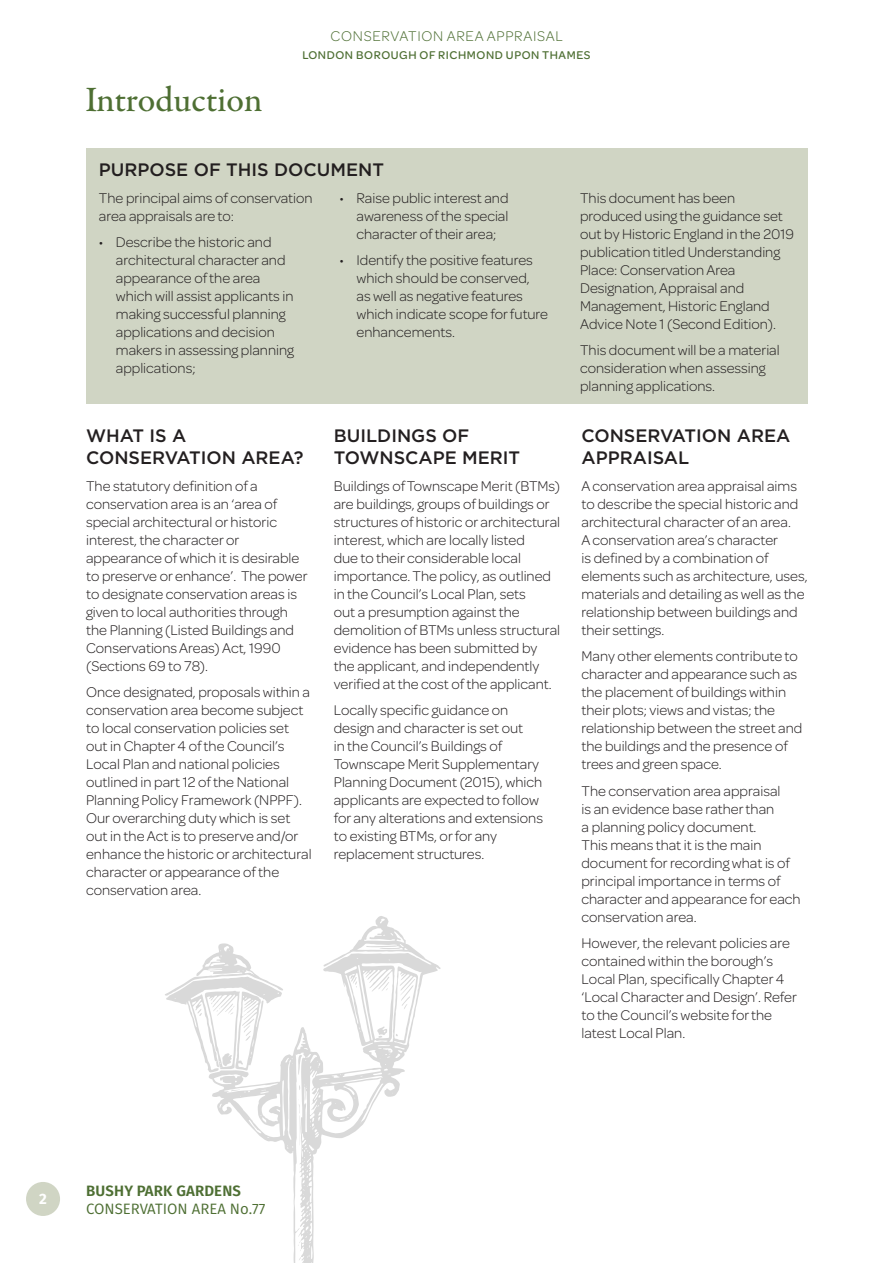
<style>
.page{position:relative;width:893px;height:1263px;background:#fff}
.page>*{position:absolute;margin:0;border:0;box-sizing:border-box;transform-origin:0 0}
.t1{font:500 36px "Garamond Premr Pro";letter-spacing:-.005em;color:#4e6f33}
.H2_Span{font:500 18px/21.6px "Gotham";color:#231f20}
.P1{font:300 15px/18px "Omnes";color:#231f20}
.t2{font:300 15px "Omnes";letter-spacing:.05em;color:#4e6f33}
.t3{font:15px "Fira Sans";color:#4e6f33}
.t4{font:600 15px "Fira Sans";letter-spacing:.01em;color:#4e6f33}
.t5{font:700 15px "Fira Sans";color:#fff}
.t6{font:500 12px "Omnes";letter-spacing:.05em;color:#4e6f33}
</style>
<div class="page">
<div style="left:26px;top:1182px;width:34px;height:34px;background:#d0d5c4;border-radius:50%"></div>
<div style="left:86px;top:149px;width:722px;height:255px;background:#d0d5c4"></div>
<svg style="left:209px;top:916px;width:232px;height:347px"></svg>
<svg style="left:298px;top:1055px;width:4px;height:20px"></svg>
<svg style="left:298px;top:1241px;width:3px;height:10px"></svg>
<svg style="left:298px;top:1099px;width:3px;height:46px"></svg>
<svg style="left:377px;top:1026px;width:10px;height:12px"></svg>
<svg style="left:378px;top:977px;width:11px;height:14px"></svg>
<svg style="left:400px;top:979px;width:15px;height:30px"></svg>
<svg style="left:353px;top:977px;width:4px;height:10px"></svg>
<svg style="left:231px;top:1089px;width:9px;height:2px"></svg>
<svg style="left:165px;top:943px;width:118px;height:129px"></svg>
<h1 class="t1" style="left:85px;top:78px;width:179px">Introduction</h1>
<p class="t2" style="left:330px;top:26px;width:234px">CONSERVATION AREA APPRAISAL</p>
<p class="t6" style="left:302px;top:46px;width:290px">LONDON BOROUGH OF RICHMOND UPON THAMES</p>
<p class="H2_Span" style="left:99px;top:159px;width:287px">PURPOSE OF THIS DOCUMENT</p>
<p class="P1" style="left:99px;top:188px;width:215px">The principal aims of conservation area appraisals are to:</p>
<p class="P1" style="left:116px;top:232px;width:180px;text-indent:-17px">• Describe the historic and architectural character and appearance of the area which will assist applicants in making successful planning applications and decision makers in assessing planning applications;</p>
<p class="P1" style="left:356px;top:188px;width:154px;text-align:justify;text-indent:-17px">• Raise public interest and awareness of the special character of their area;</p>
<p class="P1" style="left:356px;top:250px;width:193px;text-indent:-17px">• Identify the positive features which should be conserved,<br>as well as negative features which indicate scope for future enhancements.</p>
<h2 class="H2_Span" style="left:86px;top:425px;width:219px">WHAT IS A<br>CONSERVATION AREA?</h2>
<p class="P1" style="left:86px;top:476px;width:223px">The statutory definition of a conservation area is an ‘area of special architectural or historic interest, the character or appearance of which it is desirable to preserve or enhance’. The power to designate conservation areas is given to local authorities through the Planning (Listed Buildings and<br>Conservations Areas) Act, 1990 (Sections 69 to 78).</p>
<p class="P1" style="left:86px;top:682px;width:227px">Once designated, proposals within a conservation area become subject to local conservation policies set out in Chapter 4 of the Council’s Local Plan and national policies outlined in part 12 of the National Planning Policy Framework (NPPF).<br>Our overarching duty which is set out in the Act is to preserve and/or enhance the historic or architectural character or appearance of the conservation area.</p>
<h2 class="H2_Span" style="left:334px;top:425px;width:188px">BUILDINGS OF<br>TOWNSCAPE MERIT</h2>
<p class="P1" style="left:334px;top:476px;width:228px">Buildings of Townscape Merit (BTMs) are buildings, groups of buildings or structures of historic or architectural interest, which are locally listed<br>due to their considerable local importance. The policy, as outlined in the Council’s Local Plan, sets<br>out a presumption against the demolition of BTMs unless structural evidence has been submitted by the applicant, and independently verified at the cost of the applicant.</p>
<p class="P1" style="left:334px;top:700px;width:211px">Locally specific guidance on design and character is set out<br>in the Council’s Buildings of<br>Townscape Merit Supplementary<br>Planning Document (2015), which applicants are expected to follow for any alterations and extensions to existing BTMs, or for any replacement structures.</p>
<p class="P1" style="left:580px;top:188px;width:216px">This document has been produced using the guidance set out by Historic England in the 2019 publication titled Understanding<br>Place: Conservation Area<br>Designation, Appraisal and<br>Management, Historic England<br>Advice Note 1 (Second Edition).</p>
<p class="P1" style="left:580px;top:340px;width:201px">This document will be a material consideration when assessing planning applications.</p>
<h2 class="H2_Span" style="left:581px;top:425px;width:210px">CONSERVATION AREA<br>APPRAISAL</h2>
<p class="P1" style="left:581px;top:476px;width:228px">A conservation area appraisal aims to describe the special historic and architectural character of an area.<br>A conservation area’s character<br>is defined by a combination of elements such as architecture, uses, materials and detailing as well as the relationship between buildings and their settings.</p>
<p class="P1" style="left:581px;top:646px;width:222px">Many other elements contribute to character and appearance such as the placement of buildings within their plots; views and vistas; the relationship between the street and the buildings and the presence of trees and green space.</p>
<p class="P1" style="left:581px;top:781px;width:221px">The conservation area appraisal<br>is an evidence base rather than<br>a planning policy document.<br>This means that it is the main document for recording what is of principal importance in terms of character and appearance for each conservation area.</p>
<p class="P1" style="left:581px;top:933px;width:217px">However, the relevant policies are contained within the borough’s<br>Local Plan, specifically Chapter 4 ‘Local Character and Design’. Refer to the Council’s website for the latest Local Plan.</p>
<p class="t5" style="left:39px;top:1188px;width:9px">2</p>
<p class="t4" style="left:86px;top:1180px;width:156px">BUSHY PARK GARDENS</p>
<p class="t3" style="left:86px;top:1198px;width:181px">CONSERVATION AREA No.77</p>
</div>
